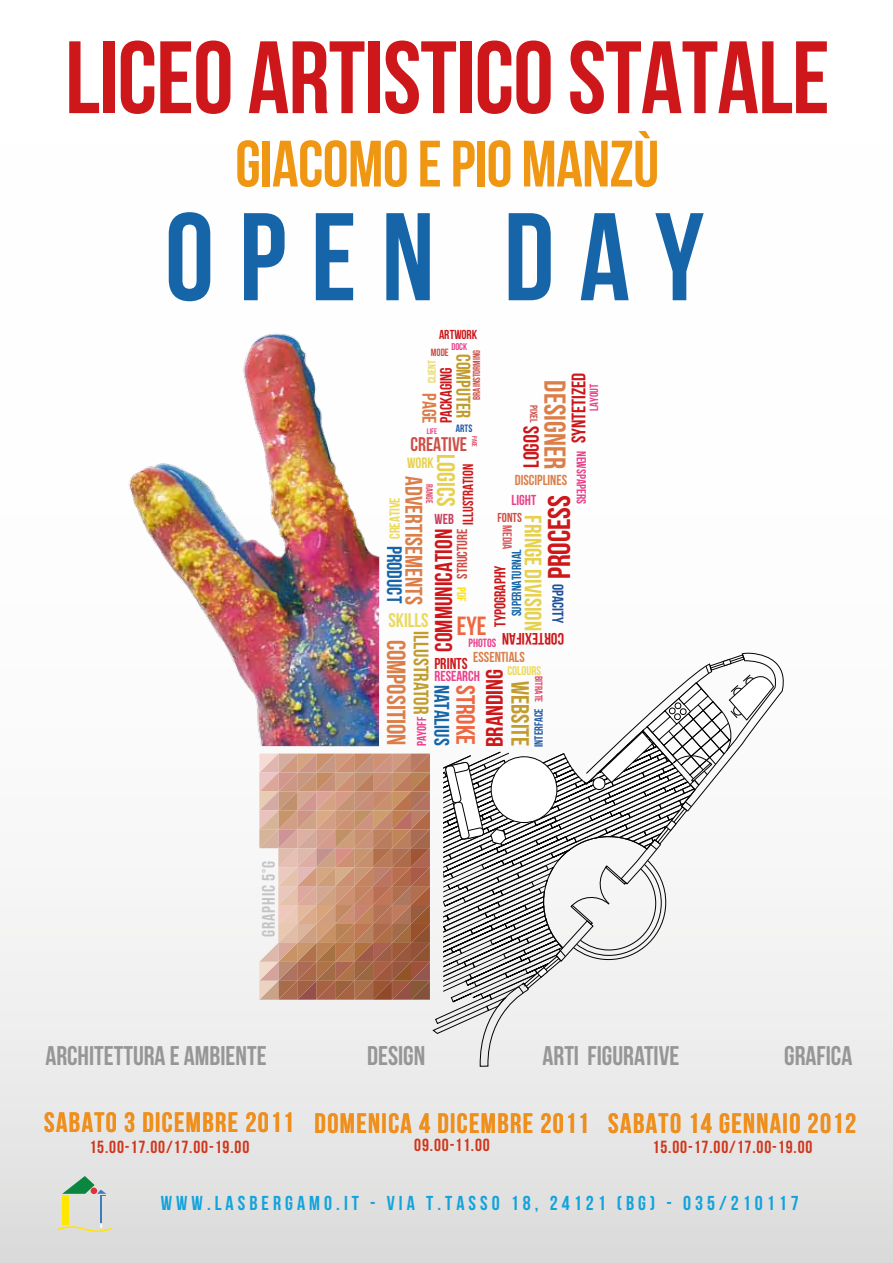
<style>
.page{position:relative;width:893px;height:1263px;background:#fff}
.page>*{position:absolute;margin:0;border:0;box-sizing:border-box;transform-origin:0 0}
.t1{font:124.35px "Bebas Neue";letter-spacing:.2em;color:#1665a8}
.t2{font:102.6px "Bebas Neue";letter-spacing:-.01em;color:#cd171a}
.t3{font:65.4px "Bebas Neue";letter-spacing:-.01em;color:#ef9613}
.t4{font:31.5px "Bebas Neue";color:#cd171a}
.t5{font:30.3px "Bebas Neue";color:#db7e49}
.t6{font:28.05px "Bebas Neue";letter-spacing:.05em;color:#ef8f1d}
.t7{font:27px "Bebas Neue";color:#979696}
.t8{font:26.25px "Bebas Neue";color:#db7e49}
.t9{font:26.25px "Bebas Neue";color:#ed6840}
.t10{font:25.35px "Bebas Neue";color:#e6d14f}
.t11{font:25.05px "Bebas Neue";color:#c29c2c}
.t12{font:24.3px "Bebas Neue";color:#cd171a}
.t13{font:24px "Bebas Neue";color:#db7e49}
.t14{font:23.85px "Bebas Neue";color:#cd171a;scale:1.07 1}
.t15{font:23.7px "Bebas Neue";color:#e6d14f}
.t16{font:21.9px "Bebas Neue";color:#cd171a}
.t17{font:21px "Bebas Neue";color:#1665a8}
.t18{font:21px "Bebas Neue";color:#c29c2c}
.t19{font:20.1px "Bebas Neue";letter-spacing:.2em;color:#11a3dd}
.t20{font:19.95px "Bebas Neue";color:#c29c2c}
.t21{font:19.65px "Bebas Neue";color:#cd171a}
.t22{font:19.65px "Bebas Neue";color:#cd4e46}
.t23{font:19.65px "Bebas Neue";color:#ebd95b}
.t24{font:19.65px "Bebas Neue";color:#db7e49}
.t25{font:18px "Bebas Neue";letter-spacing:.05em;color:#c5c4c4}
.t26{font:17.55px "Bebas Neue";letter-spacing:.05em;color:#cf3619}
.t27{font:16.5px "Bebas Neue";letter-spacing:.005em;color:#cd171a}
.t28{font:15.75px "Bebas Neue";color:#cd171a}
.t29{font:15.6px "Bebas Neue";color:#20509c}
.t30{font:15px "Bebas Neue";color:#e6d14f}
.t31{font:14.7px "Bebas Neue";color:#cd171a}
.t32{font:14.4px "Bebas Neue";color:#db7e49}
.t33{font:14.4px "Bebas Neue";color:#e93f89}
.t34{font:14.4px "Bebas Neue";color:#cd4e46}
.t35{font:14.4px "Bebas Neue";color:#ebd95b}
.t36{font:14.4px "Bebas Neue";color:#c83e5e}
.t37{font:13.2px "Bebas Neue";color:#1665a8}
.t38{font:13.2px "Bebas Neue";color:#e93f89}
.t39{font:13.05px "Bebas Neue";letter-spacing:-.005em;color:#cd171a}
.t40{font:12.9px "Bebas Neue";color:#e93f89}
.t41{font:12.9px "Bebas Neue";color:#cd4e46}
.t42{font:12.9px "Bebas Neue";color:#da565d}
.t43{font:12.6px "Bebas Neue";color:#ebd95b}
.t44{font:12.6px "Bebas Neue";color:#ffe003}
.t45{font:12px "Bebas Neue";color:#e93f89}
.t46{font:11.85px "Bebas Neue";color:#2058a2}
.t47{font:11.85px "Bebas Neue";color:#e93f89}
.t48{font:11.1px "Bebas Neue";color:#ebd95b}
.t49{font:10.65px "Bebas Neue";color:#2058a2}
.t50{font:10.5px "Bebas Neue";color:#cd4e46}
.t51{font:10.5px "Bebas Neue";color:#de4867}
.t52{font:10.2px "Bebas Neue";color:#cd4e46}
.t53{font:9.75px "Bebas Neue";color:#e93f89}
.t54{font:9.45px "Bebas Neue";color:#de4867}
.t55{font:8.1px "Bebas Neue";color:#e93f89}
.t56{font:6.9px "Bebas Neue";color:#de4867}
</style>
<div class="page">
<div style="left:0;top:0;width:893px;height:1262px;background:linear-gradient(to bottom,#fff,#e8e8e8)"></div>
<svg style="left:56px;top:1176px;width:57px;height:58px;background:#cbd4ba"></svg>
<img style="left:119px;top:263px;width:260px;height:483px">
<svg style="left:259px;top:653px;width:526px;height:414px"></svg>
<h2 class="t2" style="left:65px;top:21px;width:766px">LICEO ARTISTICO STATALE</h2>
<h3 class="t3" style="left:235px;top:128px;width:425px">GIACOMO E PIO MANZÙ</h3>
<h1 class="t1" style="left:165px;top:189px;width:541px">OPEN DAY</h1>
<p class="t25" style="left:259px;top:937px;width:78px;rotate:-90deg">GRAPHIC 5°G</p>
<p class="t39" style="left:439px;top:327px;width:40px">ARTWORK</p>
<p class="t20" style="left:474px;top:354px;width:65px;rotate:90deg">COMPUTER</p>
<p class="t53" style="left:451px;top:341px;width:17px">DOCK</p>
<p class="t50" style="left:431px;top:347px;width:20px">MODE</p>
<p class="t48" style="left:426px;top:383px;width:24px;rotate:-90deg">CLIENT</p>
<p class="t52" style="left:471px;top:400px;width:51px;rotate:-90deg">BRAINSTORMING</p>
<p class="t27" style="left:437px;top:423px;width:58px;rotate:-90deg">PACKAGING</p>
<p class="t22" style="left:410px;top:433px;width:58px">CREATIVE</p>
<p class="t30" style="left:407px;top:454px;width:28px">WORK</p>
<p class="t10" style="left:460px;top:454px;width:54px;rotate:90deg">LOGICS</p>
<p class="t21" style="left:568px;top:443px;width:72px;rotate:-90deg">SYNTETIZED</p>
<p class="t38" style="left:589px;top:451px;width:55px;rotate:90deg">NEWSPAPERS</p>
<p class="t5" style="left:571px;top:380px;width:90px;rotate:90deg">DESIGNER</p>
<p class="t4" style="left:542px;top:579px;width:85px;rotate:-90deg">PROCESS</p>
<p class="t47" style="left:588px;top:411px;width:29px;rotate:-90deg">LAYOUT</p>
<p class="t24" style="left:440px;top:393px;width:32px;rotate:90deg">PAGE</p>
<p class="t50" style="left:539px;top:405px;width:19px;rotate:90deg">PIXEL</p>
<p class="t49" style="left:456px;top:422px;width:18px">ARTS</p>
<p class="t16" style="left:519px;top:468px;width:43px;rotate:-90deg">LOGOS</p>
<p class="t55" style="left:427px;top:427px;width:12px">LIFE</p>
<p class="t56" style="left:478px;top:436px;width:12px;rotate:90deg">PAGE</p>
<p class="t31" style="left:460px;top:525px;width:62px;rotate:-90deg">ILLUSTRATION</p>
<p class="t32" style="left:515px;top:472px;width:54px">DISCIPLINES</p>
<p class="t13" style="left:427px;top:476px;width:130px;rotate:90deg">ADVERTISEMENTS</p>
<p class="t54" style="left:434px;top:484px;width:20px;rotate:90deg">RANGE</p>
<p class="t33" style="left:512px;top:492px;width:26px">LIGHT</p>
<p class="t35" style="left:387px;top:539px;width:43px;rotate:-90deg">CREATIVE</p>
<p class="t41" style="left:497px;top:511px;width:26px">FONTS</p>
<p class="t36" style="left:435px;top:511px;width:21px">WEB</p>
<p class="t12" style="left:431px;top:651px;width:124px;rotate:-90deg">COMMUNICATION</p>
<p class="t15" style="left:546px;top:515px;width:117px;rotate:90deg">FRINGE DIVISION</p>
<p class="t42" style="left:514px;top:525px;width:26px;rotate:90deg">MEDIA</p>
<p class="t34" style="left:454px;top:579px;width:51px;rotate:-90deg">STRUCTURE</p>
<p class="t17" style="left:406px;top:546px;width:59px;rotate:90deg">PRODUCT</p>
<p class="t37" style="left:509px;top:616px;width:68px;rotate:-90deg">SUPERNATURNAL</p>
<p class="t27" style="left:564px;top:648px;width:63px;rotate:-180deg">CORTEXIFAN</p>
<p class="t28" style="left:491px;top:627px;width:63px;rotate:-90deg">TYPOGRAPHY</p>
<p class="t29" style="left:566px;top:583px;width:41px;rotate:90deg">OPACITY</p>
<p class="t44" style="left:469px;top:587px;width:16px;rotate:90deg">PDF</p>
<p class="t23" style="left:388px;top:609px;width:42px">SKILLS</p>
<p class="t9" style="left:457px;top:612px;width:31px">EYE</p>
<p class="t28" style="left:435px;top:655px;width:35px">PRINTS</p>
<p class="t18" style="left:433px;top:631px;width:84px;rotate:90deg">ILLUSTRATOR</p>
<p class="t45" style="left:469px;top:636px;width:29px">PHOTOS</p>
<p class="t8" style="left:411px;top:640px;width:107px;rotate:90deg">COMPOSITION</p>
<p class="t32" style="left:473px;top:649px;width:53px">ESSENTIALS</p>
<p class="t43" style="left:507px;top:663px;width:35px">COLOURS</p>
<p class="t14" style="left:481px;top:747px;width:74px;rotate:-90deg">BRANDING</p>
<p class="t33" style="left:435px;top:668px;width:47px">RESEARCH</p>
<p class="t51" style="left:545px;top:676px;width:28px;rotate:90deg">BITRATE</p>
<p class="t11" style="left:534px;top:681px;width:67px;rotate:90deg">WEBSITE</p>
<p class="t9" style="left:480px;top:685px;width:62px;rotate:90deg">STROKE</p>
<p class="t17" style="left:453px;top:685px;width:62px;rotate:90deg">NATALIUS</p>
<p class="t46" style="left:532px;top:747px;width:40px;rotate:-90deg">INTERFACE</p>
<p class="t40" style="left:414px;top:746px;width:31px;rotate:-90deg">PAYOFF</p>
<p class="t7" style="left:45px;top:1041px;width:223px">ARCHITETTURA E AMBIENTE</p>
<p class="t7" style="left:367px;top:1041px;width:60px">DESIGN</p>
<p class="t7" style="left:542px;top:1041px;width:138px">ARTI FIGURATIVE</p>
<p class="t7" style="left:784px;top:1041px;width:70px">GRAFICA</p>
<p class="t6" style="left:44px;top:1107px;width:813px">SABATO 3 DICEMBRE 2011 DOMENICA 4 DICEMBRE 2011 SABATO 14 GENNAIO 2012</p>
<p class="t26" style="left:89px;top:1138px;width:161px">15.00-17.00/17.00-19.00</p>
<p class="t26" style="left:414px;top:1135px;width:77px">09.00-11.00</p>
<p class="t26" style="left:653px;top:1137px;width:161px">15.00-17.00/17.00-19.00</p>
<p class="t19" style="left:161px;top:1192px;width:639px">WWW.LASBERGAMO.IT - VIA T.TASSO 18, 24121 (BG) - 035/210117</p>
</div>
